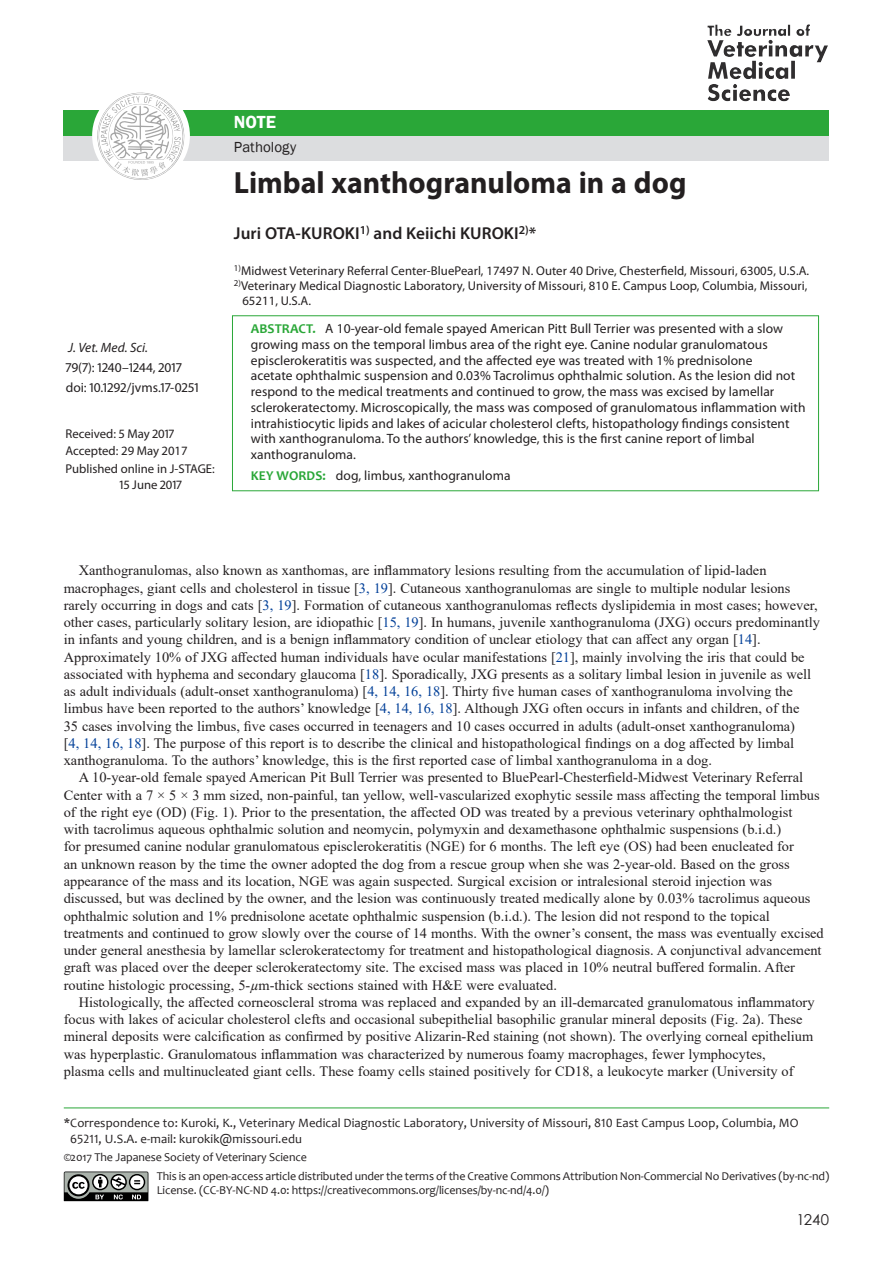
<style>
.page{position:relative;width:893px;height:1263px;background:#fff}
.page>*{position:absolute;margin:0;border:0;box-sizing:border-box;transform-origin:0 0}
.t1{font:700 30.75px "Myriad Pro";color:#231f20}
.t2{font:600 18px "Franklin Gothic";color:#fff}
.t3{font:600 17.25px "Myriad Pro";letter-spacing:.005em;color:#231f20}
.t4{font:15px "Franklin Gothic";color:#231f20}
.t5{font:15px "Century Gothic";color:#231f20}
.t6{font:14.25px/17.2px "Times New Roman";color:#231f20}
.t7{font:13.5px/15.8px "Myriad Pro";letter-spacing:.005em;color:#231f20}
.t8{font:italic 13.5px "Myriad Pro";color:#231f20}
.t9{font:12.75px/17.9px "Myriad Pro";letter-spacing:.005em;color:#231f20}
.t10{font:12.75px/15.8px "Candara";letter-spacing:.005em;color:#231f20}
.t11{font:12px/20px "Candara";letter-spacing:-.01em;color:#231f20}
.s1{font-family:"Candara";font-weight:700;color:#2aa738}
.s2{color:#003f98}
.s3{font-style:italic}
</style>
<div class="page">
<hr style="left:64px;top:1107px;width:765px;height:1px;background:#2aa738">
<div style="left:64px;top:136px;width:765px;height:25px;background:#dcdddf"></div>
<div style="left:64px;top:111px;width:765px;height:25px;background:#2aa738"></div>
<div style="left:92px;top:87px;width:98px;height:97px;background:#fff;border-radius:50%"></div>
<svg style="left:94px;top:92px;width:93px;height:88px"></svg>
<img style="left:707px;top:24px;width:106px;height:33px">
<div style="left:232px;top:315px;width:587px;height:176px;border:1px solid #2aa738"></div>
<svg style="left:64px;top:1171px;width:84px;height:30px"></svg>
<p class="t8" style="left:68px;top:339px;width:81px">J. Vet. Med. Sci.</p>
<p class="t7" style="left:66px;top:357px;width:135px;line-height:20px">79(7): 1240–1244, 2017 doi: 10.1292/jvms.17-0251</p>
<p class="t9" style="left:66px;top:424px;width:151px">Received: 5 May 2017<br>Accepted: 29 May 2017<br>Published online in J-STAGE:</p>
<p class="t9" style="left:120px;top:476px;width:64px">15 June 2017</p>
<p class="t2" style="left:234px;top:111px;width:44px">NOTE</p>
<p class="t4" style="left:234px;top:138px;width:64px">Pathology</p>
<h1 class="t1" style="left:234px;top:162px;width:454px">Limbal xanthogranuloma in a dog</h1>
<p class="t3" style="left:234px;top:223px;width:304px">Juri OTA-KUROKI<sup>1)</sup> and Keiichi KUROKI<sup>2)</sup>*</p>
<p class="t9" style="left:234px;top:263px;width:577px;line-height:15.6px"><sup>1)</sup>Midwest Veterinary Referral Center-BluePearl, 17497 N. Outer 40 Drive, Chesterfield, Missouri, 63005, U.S.A.<br><sup>2)</sup>Veterinary Medical Diagnostic Laboratory, University of Missouri, 810 E. Campus Loop, Columbia, Missouri,</p>
<p class="t9" style="left:242px;top:291px;width:70px">65211, U.S.A.</p>
<p class="t7" style="left:251px;top:320px;width:556px"><span class="s1">ABSTRACT.</span> A 10-year-old female spayed American Pitt Bull Terrier was presented with a slow growing mass on the temporal limbus area of the right eye. Canine nodular granulomatous episclerokeratitis was suspected, and the affected eye was treated with 1% prednisolone<br>acetate ophthalmic suspension and 0.03% Tacrolimus ophthalmic solution. As the lesion did not respond to the medical treatments and continued to grow, the mass was excised by lamellar sclerokeratectomy. Microscopically, the mass was composed of granulomatous inflammation with intrahistiocytic lipids and lakes of acicular cholesterol clefts, histopathology findings consistent with xanthogranuloma. To the authors’ knowledge, this is the first canine report of limbal xanthogranuloma.</p>
<p class="t7" style="left:251px;top:467px;width:261px"><span class="s1">KEY WORDS:</span> dog, limbus, xanthogranuloma</p>
<p class="t6" style="left:64px;top:561px;width:758px;text-indent:15px">Xanthogranulomas, also known as xanthomas, are inflammatory lesions resulting from the accumulation of lipid-laden macrophages, giant cells and cholesterol in tissue [<span class="s2">3, 19</span>]. Cutaneous xanthogranulomas are single to multiple nodular lesions rarely occurring in dogs and cats [<span class="s2">3, 19</span>]. Formation of cutaneous xanthogranulomas reflects dyslipidemia in most cases; however, other cases, particularly solitary lesion, are idiopathic [<span class="s2">15, 19</span>]. In humans, juvenile xanthogranuloma (JXG) occurs predominantly in infants and young children, and is a benign inflammatory condition of unclear etiology that can affect any organ [<span class="s2">14</span>].<br>Approximately 10% of JXG affected human individuals have ocular manifestations [<span class="s2">21</span>], mainly involving the iris that could be associated with hyphema and secondary glaucoma [<span class="s2">18</span>]. Sporadically, JXG presents as a solitary limbal lesion in juvenile as well as adult individuals (adult-onset xanthogranuloma) [<span class="s2">4, 14, 16, 18</span>]. Thirty five human cases of xanthogranuloma involving the limbus have been reported to the authors’ knowledge [<span class="s2">4, 14, 16, 18</span>]. Although JXG often occurs in infants and children, of the<br>35 cases involving the limbus, five cases occurred in teenagers and 10 cases occurred in adults (adult-onset xanthogranuloma)<br>[<span class="s2">4, 14, 16, 18</span>]. The purpose of this report is to describe the clinical and histopathological findings on a dog affected by limbal xanthogranuloma. To the authors’ knowledge, this is the first reported case of limbal xanthogranuloma in a dog.</p>
<p class="t6" style="left:64px;top:768px;width:761px;text-indent:15px">A 10-year-old female spayed American Pit Bull Terrier was presented to BluePearl-Chesterfield-Midwest Veterinary Referral Center with a 7 × 5 × 3 mm sized, non-painful, tan yellow, well-vascularized exophytic sessile mass affecting the temporal limbus of the right eye (OD) (Fig. 1). Prior to the presentation, the affected OD was treated by a previous veterinary ophthalmologist<br>with tacrolimus aqueous ophthalmic solution and neomycin, polymyxin and dexamethasone ophthalmic suspensions (b.i.d.)<br>for presumed canine nodular granulomatous episclerokeratitis (NGE) for 6 months. The left eye (OS) had been enucleated for<br>an unknown reason by the time the owner adopted the dog from a rescue group when she was 2-year-old. Based on the gross appearance of the mass and its location, NGE was again suspected. Surgical excision or intralesional steroid injection was discussed, but was declined by the owner, and the lesion was continuously treated medically alone by 0.03% tacrolimus aqueous ophthalmic solution and 1% prednisolone acetate ophthalmic suspension (b.i.d.). The lesion did not respond to the topical treatments and continued to grow slowly over the course of 14 months. With the owner’s consent, the mass was eventually excised under general anesthesia by lamellar sclerokeratectomy for treatment and histopathological diagnosis. A conjunctival advancement graft was placed over the deeper sclerokeratectomy site. The excised mass was placed in 10% neutral buffered formalin. After routine histologic processing, 5-<span class="s3">µ</span>m-thick sections stained with H&amp;E were evaluated.</p>
<p class="t6" style="left:64px;top:993px;width:752px;text-indent:15px">Histologically, the affected corneoscleral stroma was replaced and expanded by an ill-demarcated granulomatous inflammatory focus with lakes of acicular cholesterol clefts and occasional subepithelial basophilic granular mineral deposits (Fig. 2a). These mineral deposits were calcification as confirmed by positive Alizarin-Red staining (not shown). The overlying corneal epithelium was hyperplastic. Granulomatous inflammation was characterized by numerous foamy macrophages, fewer lymphocytes,<br>plasma cells and multinucleated giant cells. These foamy cells stained positively for CD18, a leukocyte marker (University of</p>
<p class="t10" style="left:70px;top:1115px;width:730px;text-indent:-6px">*Correspondence to: Kuroki, K., Veterinary Medical Diagnostic Laboratory, University of Missouri, 810 East Campus Loop, Columbia, MO<br>65211, U.S.A. e-mail: kurokik@missouri.edu</p>
<p class="t11" style="left:157px;top:1146px;width:674px;text-indent:-93px">©2017 The Japanese Society of Veterinary Science<br>This is an open-access article distributed under the terms of the Creative Commons Attribution Non-Commercial No Derivatives (by-nc-nd)</p>
<p class="t11" style="left:157px;top:1180px;width:394px">License. (CC-BY-NC-ND 4.0: https://creativecommons.org/licenses/by-nc-nd/4.0/)</p>
<p class="t5" style="left:796px;top:1209px;width:34px">1240</p>
</div>
